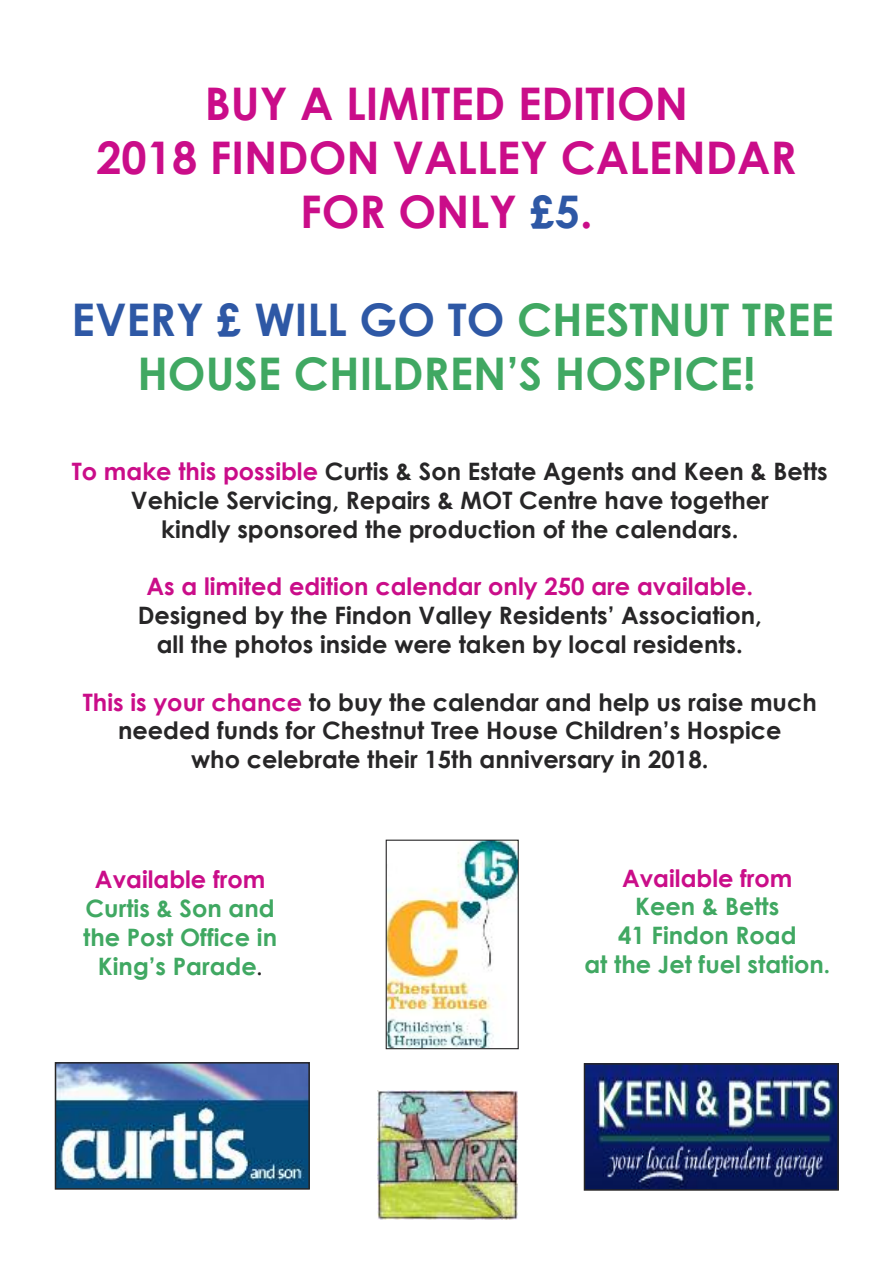
<style>
.page{position:relative;width:893px;height:1263px;background:#fff}
.page>*{position:absolute;margin:0;border:0;box-sizing:border-box;transform-origin:0 0}
.t1{font:700 45px/54px "Century Gothic";color:#ca0d89;text-align:center}
.t2{font:700 45px/54px "Century Gothic";color:#40a862;text-align:center}
.t3{font:700 24px/28.8px "Century Gothic";color:#272627;text-align:center}
.t4{font:700 24px/28.8px "Century Gothic";color:#40a862;text-align:center}
.t5{font:700 24px "Century Gothic";color:#ca0d89}
.s1{color:#2e58a5}
.s2{color:#ca0d89}
.s3{font-size:19.5px;color:#272627}
.s4{font-size:22.5px}
</style>
<div class="page">
<img style="left:58px;top:1065px;width:249px;height:122px">
<div style="left:55px;top:1062px;width:255px;height:128px;border:2px solid #272627"></div>
<img style="left:388px;top:842px;width:129px;height:205px">
<div style="left:386px;top:840px;width:133px;height:209px;border:1px solid #272627"></div>
<img style="left:587px;top:1066px;width:249px;height:122px">
<div style="left:584px;top:1063px;width:255px;height:128px;border:2px solid #272627"></div>
<img style="left:378px;top:1090px;width:140px;height:129px">
<h1 class="t1" style="left:96px;top:75px;width:702px">BUY A LIMITED EDITION<br>2018 FINDON VALLEY CALENDAR<br>FOR ONLY <span class="s1">£5</span>.</h1>
<h1 class="t2" style="left:72px;top:291px;width:764px"><span class="s1">EVERY £ WILL GO TO</span> CHESTNUT TREE<br>HOUSE CHILDREN’S HOSPICE!</h1>
<p class="t3" style="left:72px;top:456px;width:757px"><span class="s2">To make this possible</span> Curtis &amp; Son Estate Agents and Keen &amp; Betts<br>Vehicle Servicing, Repairs &amp; MOT Centre have together<br>kindly sponsored the production of the calendars.</p>
<p class="t5" style="left:146px;top:571px;width:608px">As a limited edition calendar only 250 are available.</p>
<p class="t3" style="left:138px;top:600px;width:625px">Designed by the Findon Valley Residents’ Association, all the photos inside were taken by local residents.</p>
<p class="t3" style="left:83px;top:687px;width:735px"><span class="s2">This is your chance</span> to buy the calendar and help us raise much needed funds for Chestnut Tree House Children’s Hospice<br>who celebrate their 15th anniversary in 2018.</p>
<p class="t5" style="left:95px;top:864px;width:172px">Available from</p>
<p class="t4" style="left:83px;top:893px;width:195px">Curtis &amp; Son and the Post Office in<br>King’s Parade<span class="s3">.</span></p>
<p class="t5" style="left:622px;top:862px;width:172px">Available from</p>
<p class="t4" style="left:584px;top:891px;width:247px">Keen &amp; Betts<br>41 Findon Road<br>at the Jet fuel station<span class="s4">.</span></p>
</div>
